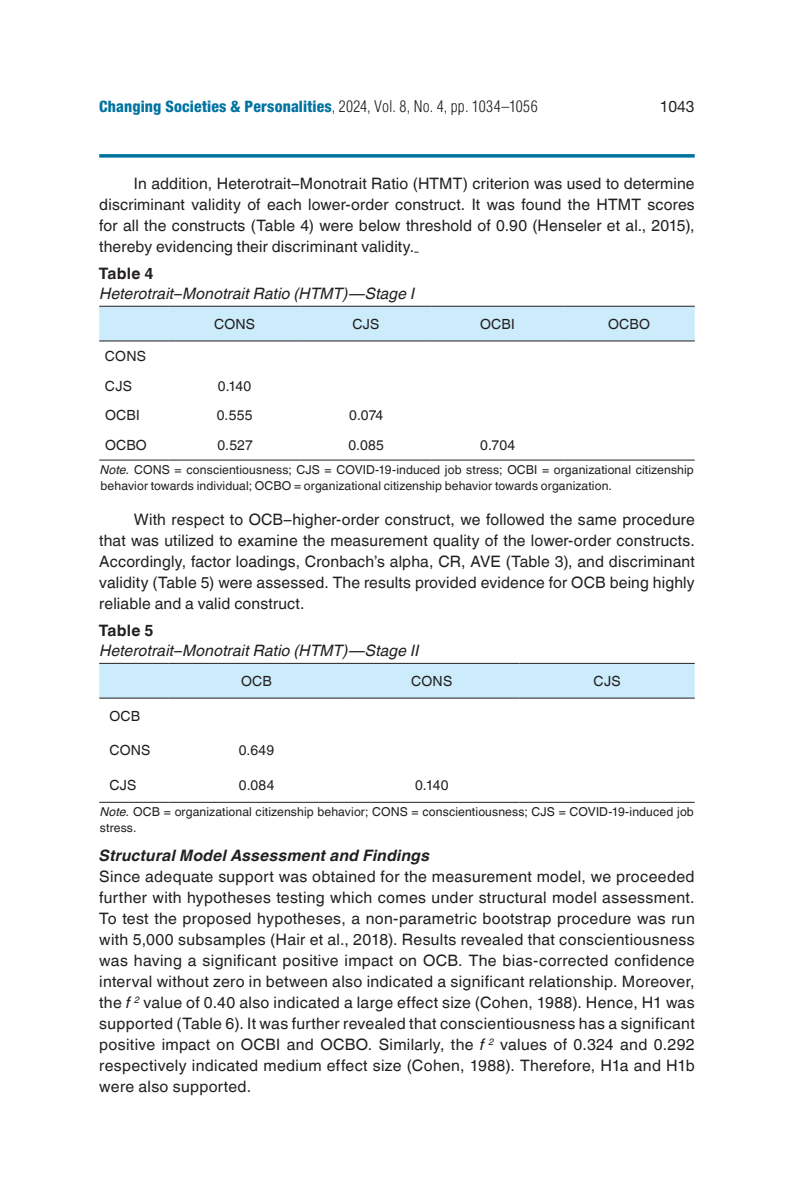
<style>
.page{position:relative;width:794px;height:1191px;background:#fff}
.page>*{position:absolute;margin:0;border:0;box-sizing:border-box;transform-origin:0 0}
.t1{font:15.75px/21px "Helvetica World";letter-spacing:.01em;color:#231f20;text-align:justify}
.t2{font:italic 15.75px "Helvetica World";letter-spacing:.01em;color:#231f20}
.t3{font:800 condensed 15.75px "Helvetica Neue";letter-spacing:.01em;color:#0073a1}
.t4{font:italic 700 15.75px "Helvetica World";letter-spacing:.01em;color:#231f20}
.t5{font:700 15.75px "Helvetica World";letter-spacing:.01em;color:#231f20}
.t6{font:15.75px "Helvetica Neue";color:#231f20}
.t7{font:14px/29.8px "Helvetica World";letter-spacing:.015em;color:#231f20}
.t8{font:12.25px/15.8px "Helvetica World";letter-spacing:.01em;color:#231f20}
.s1{font-family:"Helvetica";font-weight:300;color:#231f20}
.s2{font-style:italic}
</style>
<div class="page">
<svg style="left:99px;top:154px;width:595px;height:4px;background:#1f84ac"></svg>
<div style="left:99px;top:307px;width:595px;height:34px;background:#ccecfb"></div>
<hr style="left:99px;top:306px;width:70px;height:1px;background:#231f20">
<hr style="left:169px;top:306px;width:131px;height:1px;background:#231f20">
<hr style="left:300px;top:306px;width:132px;height:1px;background:#231f20">
<hr style="left:432px;top:306px;width:131px;height:1px;background:#231f20">
<hr style="left:563px;top:306px;width:131px;height:1px;background:#231f20">
<hr style="left:99px;top:341px;width:70px;height:1px;background:#231f20">
<hr style="left:169px;top:341px;width:131px;height:1px;background:#231f20">
<hr style="left:300px;top:341px;width:132px;height:1px;background:#231f20">
<hr style="left:432px;top:341px;width:131px;height:1px;background:#231f20">
<hr style="left:563px;top:341px;width:131px;height:1px;background:#231f20">
<hr style="left:99px;top:460px;width:70px;height:1px;background:#231f20">
<hr style="left:169px;top:460px;width:131px;height:1px;background:#231f20">
<hr style="left:300px;top:460px;width:132px;height:1px;background:#231f20">
<hr style="left:432px;top:460px;width:131px;height:1px;background:#231f20">
<hr style="left:563px;top:460px;width:131px;height:1px;background:#231f20">
<div style="left:99px;top:664px;width:595px;height:34px;background:#ccecfb"></div>
<hr style="left:99px;top:663px;width:70px;height:1px;background:#231f20">
<hr style="left:169px;top:663px;width:175px;height:1px;background:#231f20">
<hr style="left:344px;top:663px;width:175px;height:1px;background:#231f20">
<hr style="left:519px;top:663px;width:175px;height:1px;background:#231f20">
<hr style="left:99px;top:698px;width:70px;height:1px;background:#231f20">
<hr style="left:169px;top:698px;width:175px;height:1px;background:#231f20">
<hr style="left:344px;top:698px;width:175px;height:1px;background:#231f20">
<hr style="left:519px;top:698px;width:175px;height:1px;background:#231f20">
<hr style="left:99px;top:802px;width:70px;height:1px;background:#231f20">
<hr style="left:169px;top:802px;width:175px;height:1px;background:#231f20">
<hr style="left:344px;top:802px;width:175px;height:1px;background:#231f20">
<hr style="left:519px;top:802px;width:175px;height:1px;background:#231f20">
<p class="t3" style="left:99px;top:97px;width:440px">Changing Societies &amp; Personalities<span class="s1">, 2024, Vol. 8, No. 4, pp. 1034–1056</span></p>
<p class="t6" style="left:659px;top:97px;width:37px">1043</p>
<p class="t1" style="left:99px;top:173px;width:597px;text-indent:35px">In addition, Heterotrait–Monotrait Ratio (HTMT) criterion was used to determine discriminant validity of each lower-order construct. It was found the HTMT scores for all the constructs (Table 4) were below threshold of 0.90 (Henseler et al., 2015), thereby evidencing their discriminant validity.</p>
<p class="t5" style="left:99px;top:264px;width:56px">Table 4</p>
<p class="t2" style="left:100px;top:284px;width:317px">Heterotrait–Monotrait Ratio (HTMT)—Stage I</p>
<p class="t7" style="left:214px;top:309px;width:43px">CONS</p>
<p class="t7" style="left:352px;top:309px;width:28px">CJS</p>
<p class="t7" style="left:480px;top:309px;width:36px">OCBI</p>
<p class="t7" style="left:608px;top:309px;width:43px">OCBO</p>
<p class="t7" style="left:105px;top:341px;width:43px">CONS<br>CJS</p>
<p class="t7" style="left:218px;top:371px;width:35px">0.140</p>
<p class="t7" style="left:105px;top:401px;width:36px">OCBI</p>
<p class="t7" style="left:217px;top:401px;width:37px">0.555</p>
<p class="t7" style="left:349px;top:401px;width:36px">0.074</p>
<p class="t7" style="left:105px;top:430px;width:43px">OCBO</p>
<p class="t7" style="left:217px;top:430px;width:37px">0.527</p>
<p class="t7" style="left:348px;top:430px;width:37px">0.085</p>
<p class="t7" style="left:480px;top:430px;width:36px">0.704</p>
<p class="t8" style="left:100px;top:462px;width:595px"><span class="s2">Note.</span> CONS = conscientiousness; CJS = COVID-19-induced job stress; OCBI = organizational citizenship behavior towards individual; OCBO = organizational citizenship behavior towards organization.</p>
<p class="t1" style="left:99px;top:509px;width:597px;text-indent:35px">With respect to OCB–higher-order construct, we followed the same procedure that was utilized to examine the measurement quality of the lower-order constructs.<br>Accordingly, factor loadings, Cronbach’s alpha, CR, AVE (Table 3), and discriminant validity (Table 5) were assessed. The results provided evidence for OCB being highly reliable and a valid construct.</p>
<p class="t5" style="left:99px;top:621px;width:56px">Table 5</p>
<p class="t2" style="left:100px;top:641px;width:321px">Heterotrait–Monotrait Ratio (HTMT)—Stage II</p>
<p class="t7" style="left:241px;top:666px;width:32px">OCB</p>
<p class="t7" style="left:411px;top:666px;width:43px">CONS</p>
<p class="t7" style="left:593px;top:666px;width:28px">CJS</p>
<p class="t7" style="left:110px;top:701px;width:32px">OCB</p>
<p class="t7" style="left:109px;top:735px;width:43px">CONS</p>
<p class="t7" style="left:239px;top:735px;width:37px">0.649</p>
<p class="t7" style="left:109px;top:770px;width:28px">CJS</p>
<p class="t7" style="left:239px;top:770px;width:37px">0.084</p>
<p class="t7" style="left:415px;top:770px;width:35px">0.140</p>
<p class="t8" style="left:100px;top:804px;width:595px"><span class="s2">Note.</span> OCB = organizational citizenship behavior; CONS = conscientiousness; CJS = COVID-19-induced job stress.</p>
<p class="t4" style="left:99px;top:846px;width:332px">Structural Model Assessment and Findings</p>
<p class="t1" style="left:99px;top:866px;width:597px">Since adequate support was obtained for the measurement model, we proceeded further with hypotheses testing which comes under structural model assessment.<br>To test the proposed hypotheses, a non-parametric bootstrap procedure was run with 5,000 subsamples (Hair et al., 2018). Results revealed that conscientiousness was having a significant positive impact on OCB. The bias-corrected confidence interval without zero in between also indicated a significant relationship. Moreover, the <span class="s2">f</span> <sup>2</sup> value of 0.40 also indicated a large effect size (Cohen, 1988). Hence, H1 was supported (Table 6). It was further revealed that conscientiousness has a significant positive impact on OCBI and OCBO. Similarly, the <span class="s2">f</span> <sup>2</sup> values of 0.324 and 0.292 respectively indicated medium effect size (Cohen, 1988). Therefore, H1a and H1b were also supported.</p>
</div>
